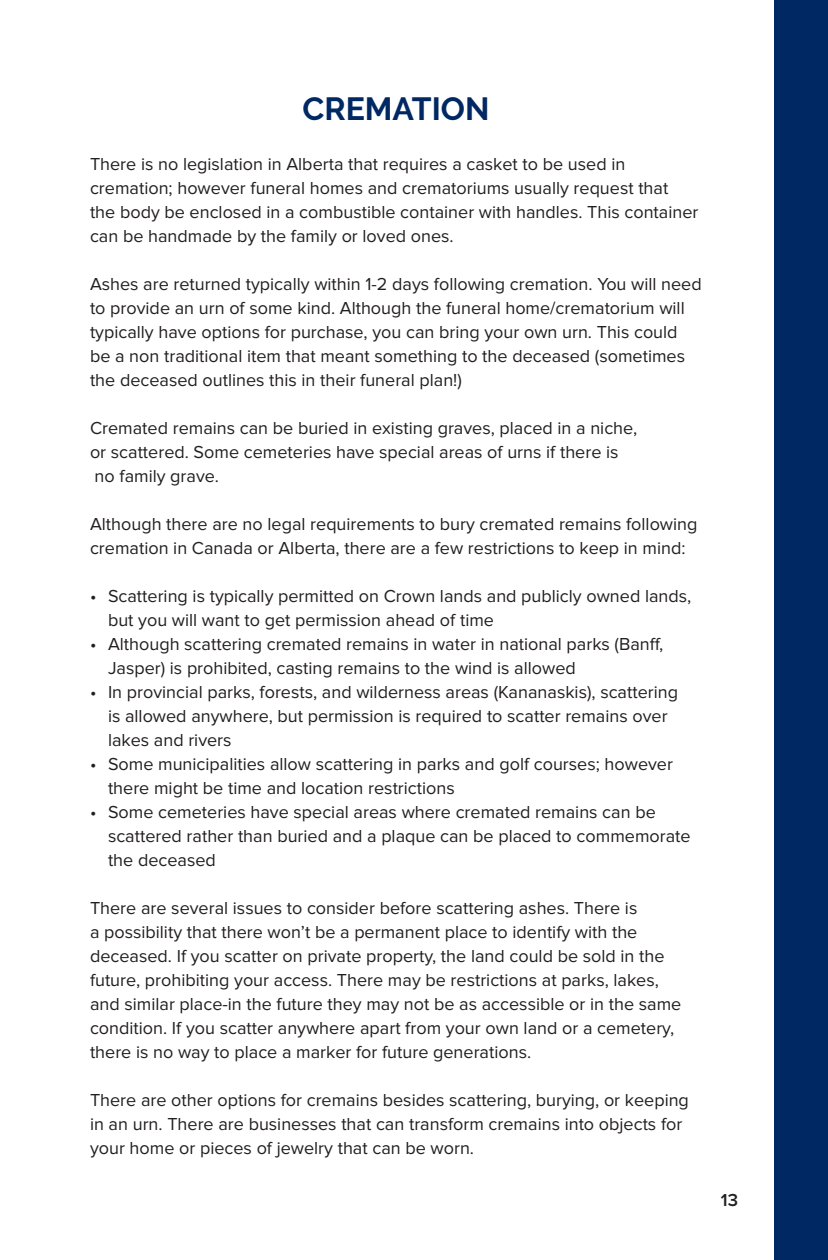
<style>
.page{position:relative;width:828px;height:1260px;background:#fff}
.page>*{position:absolute;margin:0;border:0;box-sizing:border-box;transform-origin:0 0}
.t1{font:700 32px "Raleway";color:#002863}
.t2{font:18px/24px "Proxima Nova";color:#231f20}
.t3{font:600 18px "Proxima Nova";color:#231f20}
</style>
<div class="page">
<div style="left:774px;top:1px;width:54px;height:1259px;background:#002863"></div>
<p class="t1" style="left:303px;top:91px;width:188px">CREMATION</p>
<p class="t2" style="left:90px;top:153px;width:610px">There is no legislation in Alberta that requires a casket to be used in cremation; however funeral homes and crematoriums usually request that<br>the body be enclosed in a combustible container with handles. This container can be handmade by the family or loved ones.</p>
<p class="t2" style="left:90px;top:273px;width:613px">Ashes are returned typically within 1-2 days following cremation. You will need to provide an urn of some kind. Although the funeral home/crematorium will typically have options for purchase, you can bring your own urn. This could be a non traditional item that meant something to the deceased (sometimes the deceased outlines this in their funeral plan!)</p>
<p class="t2" style="left:90px;top:417px;width:549px">Cremated remains can be buried in existing graves, placed in a niche, or scattered. Some cemeteries have special areas of urns if there is no family grave.</p>
<p class="t2" style="left:90px;top:513px;width:609px">Although there are no legal requirements to bury cremated remains following cremation in Canada or Alberta, there are a few restrictions to keep in mind:</p>
<p class="t2" style="left:108px;top:585px;width:585px;text-indent:-18px">• Scattering is typically permitted on Crown lands and publicly owned lands, but you will want to get permission ahead of time</p>
<p class="t2" style="left:108px;top:633px;width:557px;text-indent:-18px">• Although scattering cremated remains in water in national parks (Banff,<br>Jasper) is prohibited, casting remains to the wind is allowed</p>
<p class="t2" style="left:108px;top:681px;width:572px;text-indent:-18px">• In provincial parks, forests, and wilderness areas (Kananaskis), scattering is allowed anywhere, but permission is required to scatter remains over lakes and rivers</p>
<p class="t2" style="left:108px;top:753px;width:567px;text-indent:-18px">• Some municipalities allow scattering in parks and golf courses; however there might be time and location restrictions</p>
<p class="t2" style="left:108px;top:801px;width:584px;text-indent:-18px">• Some cemeteries have special areas where cremated remains can be scattered rather than buried and a plaque can be placed to commemorate the deceased</p>
<p class="t2" style="left:90px;top:897px;width:593px">There are several issues to consider before scattering ashes. There is<br>a possibility that there won’t be a permanent place to identify with the deceased. If you scatter on private property, the land could be sold in the future, prohibiting your access. There may be restrictions at parks, lakes, and similar place-in the future they may not be as accessible or in the same condition. If you scatter anywhere apart from your own land or a cemetery, there is no way to place a marker for future generations.</p>
<p class="t2" style="left:90px;top:1089px;width:601px">There are other options for cremains besides scattering, burying, or keeping in an urn. There are businesses that can transform cremains into objects for your home or pieces of jewelry that can be worn.</p>
<p class="t3" style="left:721px;top:1190px;width:19px">13</p>
</div>
